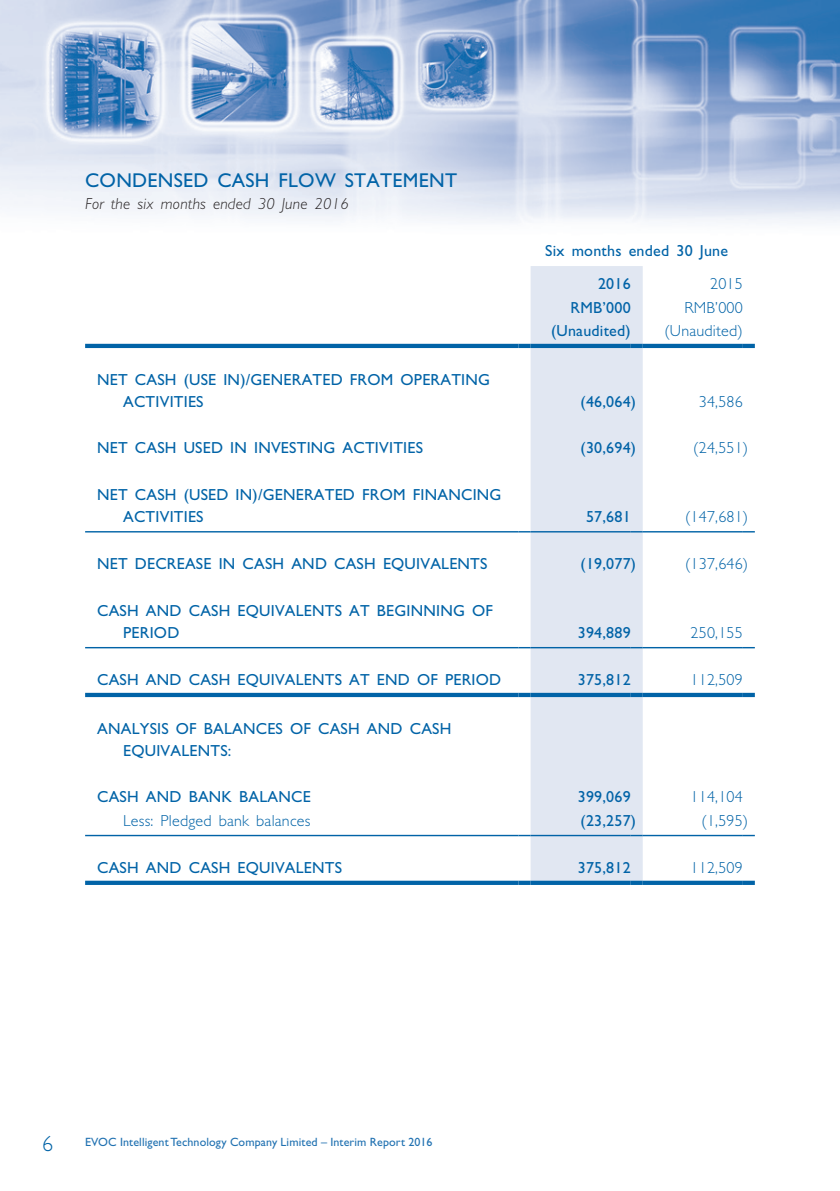
<style>
.page{position:relative;width:840px;height:1191px;background:#fff}
.page>*{position:absolute;margin:0;border:0;box-sizing:border-box;transform-origin:0 0}
.t1{font:300 22px "Gill Sans Std";color:#0163a7}
._03_H1{font:20px "Gill Sans Std";letter-spacing:.015em;color:#0163a7}
._15_Table_Stub{font:16px/22px "Gill Sans Std";letter-spacing:.015em;color:#0163a7}
._31_table_tab_6pt{font:16px "Gill Sans Std";letter-spacing:.015em;color:#0163a7}
._31_table_tab_6pt-2{font:300 16px "Gill Sans Std";letter-spacing:.015em;color:#0163a7}
._01_Body_Text{font:italic 300 16px "Gill Sans Std";letter-spacing:.015em;color:#231f20}
._15_Table_Stub-2{font:300 16px "Gill Sans Std";letter-spacing:.015em;color:#0163a7}
.t2{font:12px "Gill Sans Std";letter-spacing:.01em;color:#2071b1}
</style>
<div class="page">
<img style="left:0;top:0;width:839px;height:885px">
<svg style="left:530px;top:266px;width:112px;height:614px;background:#e2e8f2"></svg>
<hr style="left:85px;top:344px;width:433px;height:4px;background:#0163a7">
<hr style="left:518px;top:344px;width:12px;height:4px;background:#0163a7">
<hr style="left:530px;top:344px;width:100px;height:4px;background:#0163a7">
<hr style="left:630px;top:344px;width:12px;height:4px;background:#0163a7">
<hr style="left:642px;top:344px;width:100px;height:4px;background:#0163a7">
<hr style="left:742px;top:344px;width:12px;height:4px;background:#0163a7">
<hr style="left:85px;top:693px;width:433px;height:4px;background:#0163a7">
<hr style="left:518px;top:693px;width:12px;height:4px;background:#0163a7">
<hr style="left:530px;top:693px;width:100px;height:4px;background:#0163a7">
<hr style="left:630px;top:693px;width:12px;height:4px;background:#0163a7">
<hr style="left:642px;top:693px;width:100px;height:4px;background:#0163a7">
<hr style="left:742px;top:693px;width:12px;height:4px;background:#0163a7">
<div style="left:85px;top:880px;width:433px;height:5px;background:#0163a7"></div>
<div style="left:518px;top:880px;width:12px;height:5px;background:#0163a7"></div>
<div style="left:530px;top:880px;width:100px;height:5px;background:#0163a7"></div>
<div style="left:630px;top:880px;width:12px;height:5px;background:#0163a7"></div>
<div style="left:642px;top:880px;width:100px;height:5px;background:#0163a7"></div>
<div style="left:742px;top:880px;width:12px;height:5px;background:#0163a7"></div>
<hr style="left:85px;top:531px;width:433px;height:1px;background:#0163a7">
<svg style="left:518px;top:531px;width:12px;height:1px"></svg>
<hr style="left:530px;top:531px;width:100px;height:1px;background:#0163a7">
<svg style="left:630px;top:531px;width:12px;height:1px"></svg>
<hr style="left:642px;top:531px;width:100px;height:1px;background:#0163a7">
<svg style="left:742px;top:531px;width:12px;height:1px"></svg>
<hr style="left:85px;top:647px;width:433px;height:1px;background:#0163a7">
<svg style="left:518px;top:647px;width:12px;height:1px"></svg>
<hr style="left:530px;top:647px;width:100px;height:1px;background:#0163a7">
<svg style="left:630px;top:647px;width:12px;height:1px"></svg>
<hr style="left:642px;top:647px;width:100px;height:1px;background:#0163a7">
<svg style="left:742px;top:647px;width:12px;height:1px"></svg>
<hr style="left:85px;top:835px;width:433px;height:1px;background:#0163a7">
<svg style="left:518px;top:835px;width:12px;height:1px"></svg>
<hr style="left:530px;top:835px;width:100px;height:1px;background:#0163a7">
<svg style="left:630px;top:835px;width:12px;height:1px"></svg>
<hr style="left:642px;top:835px;width:100px;height:1px;background:#0163a7">
<svg style="left:742px;top:835px;width:12px;height:1px"></svg>
<p class="_03_H1" style="left:85px;top:168px;width:373px">CONDENSED CASH FLOW STATEMENT</p>
<p class="_01_Body_Text" style="left:85px;top:194px;width:265px">For the six months ended 30 June 2016</p>
<p class="_15_Table_Stub" style="left:123px;top:368px;width:368px;text-indent:-26px">NET CASH (USE IN)/GENERATED FROM OPERATING<br>ACTIVITIES</p>
<p class="_31_table_tab_6pt" style="left:545px;top:241px;width:184px">Six months ended 30 June</p>
<p class="_31_table_tab_6pt" style="left:597px;top:275px;width:34px">2016</p>
<p class="_31_table_tab_6pt-2" style="left:709px;top:275px;width:34px">2015</p>
<p class="_31_table_tab_6pt" style="left:570px;top:298px;width:62px">RMB’000</p>
<p class="_31_table_tab_6pt-2" style="left:684px;top:298px;width:60px">RMB’000</p>
<p class="_31_table_tab_6pt" style="left:550px;top:321px;width:81px">(Unaudited)</p>
<p class="_31_table_tab_6pt-2" style="left:664px;top:321px;width:80px">(Unaudited)</p>
<p class="_31_table_tab_6pt" style="left:580px;top:392px;width:57px">(46,064)</p>
<p class="_31_table_tab_6pt-2" style="left:698px;top:392px;width:45px">34,586</p>
<p class="_15_Table_Stub" style="left:97px;top:437px;width:327px">NET CASH USED IN INVESTING ACTIVITIES</p>
<p class="_31_table_tab_6pt" style="left:580px;top:438px;width:57px">(30,694)</p>
<p class="_31_table_tab_6pt-2" style="left:693px;top:439px;width:56px">(24,551)</p>
<p class="_15_Table_Stub" style="left:123px;top:483px;width:379px;text-indent:-26px">NET CASH (USED IN)/GENERATED FROM FINANCING<br>ACTIVITIES</p>
<p class="_31_table_tab_6pt" style="left:585px;top:507px;width:46px">57,681</p>
<p class="_31_table_tab_6pt-2" style="left:684px;top:507px;width:65px">(147,681)</p>
<p class="_15_Table_Stub" style="left:97px;top:553px;width:391px">NET DECREASE IN CASH AND CASH EQUIVALENTS</p>
<p class="_31_table_tab_6pt" style="left:580px;top:554px;width:57px">(19,077)</p>
<p class="_31_table_tab_6pt-2" style="left:684px;top:555px;width:65px">(137,646)</p>
<p class="_15_Table_Stub" style="left:123px;top:599px;width:371px;text-indent:-26px">CASH AND CASH EQUIVALENTS AT BEGINNING OF<br>PERIOD</p>
<p class="_31_table_tab_6pt" style="left:577px;top:623px;width:54px">394,889</p>
<p class="_31_table_tab_6pt-2" style="left:690px;top:623px;width:54px">250,155</p>
<p class="_15_Table_Stub" style="left:97px;top:668px;width:405px">CASH AND CASH EQUIVALENTS AT END OF PERIOD</p>
<p class="_31_table_tab_6pt" style="left:577px;top:670px;width:54px">375,812</p>
<p class="_31_table_tab_6pt-2" style="left:690px;top:670px;width:54px">112,509</p>
<p class="_15_Table_Stub" style="left:123px;top:717px;width:329px;text-indent:-26px">ANALYSIS OF BALANCES OF CASH AND CASH<br>EQUIVALENTS:</p>
<p class="_15_Table_Stub" style="left:97px;top:786px;width:215px">CASH AND BANK BALANCE</p>
<p class="_31_table_tab_6pt" style="left:577px;top:787px;width:54px">399,069</p>
<p class="_31_table_tab_6pt-2" style="left:690px;top:788px;width:54px">114,104</p>
<p class="_15_Table_Stub-2" style="left:123px;top:811px;width:189px">Less: Pledged bank balances</p>
<p class="_31_table_tab_6pt" style="left:580px;top:811px;width:57px">(23,257)</p>
<p class="_31_table_tab_6pt-2" style="left:701px;top:811px;width:48px">(1,595)</p>
<p class="_15_Table_Stub" style="left:97px;top:856px;width:246px">CASH AND CASH EQUIVALENTS</p>
<p class="_31_table_tab_6pt" style="left:577px;top:858px;width:54px">375,812</p>
<p class="_31_table_tab_6pt-2" style="left:690px;top:858px;width:54px">112,509</p>
<h1 class="t1" style="left:42px;top:1131px;width:12px">6</h1>
<p class="t2" style="left:85px;top:1135px;width:348px">EVOC Intelligent Technology Company Limited – Interim Report 2016</p>
</div>
